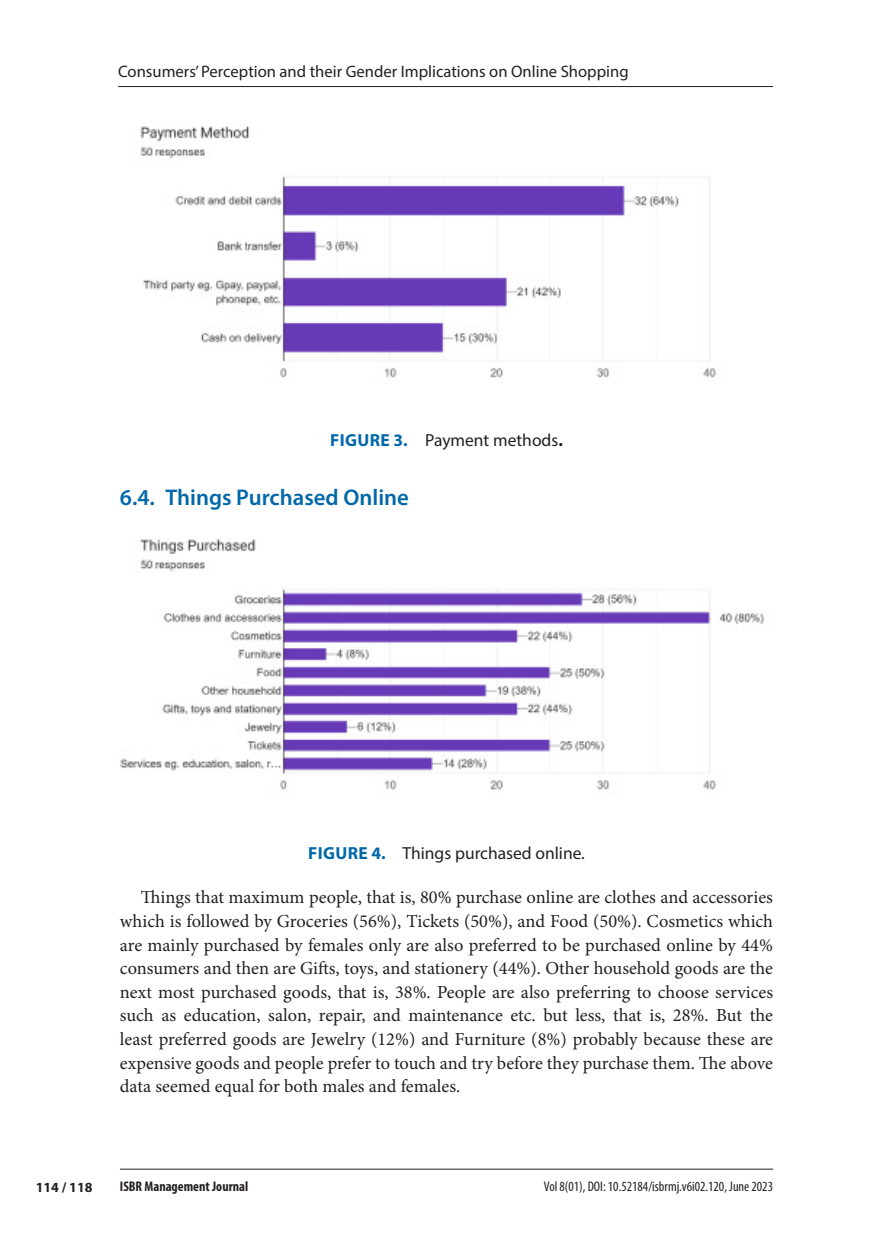
<style>
.page{position:relative;width:893px;height:1260px;background:#fff}
.page>*{position:absolute;margin:0;border:0;box-sizing:border-box;transform-origin:0 0}
.sectionb{font:600 22.75px "Myriad Pro";color:#0068a9}
.para_text{font:18.38px/23.6px "Minion Pro";color:#231f20;text-align:justify}
.figure_caption{font:17.5px "Myriad Pro";color:#231f20}
.t1{font:16.62px "Myriad Pro";color:#231f20}
.t2{font:condensed 14px "Myriad Pro";color:#231f20}
.t3{font:700 condensed 14px "Myriad Pro";color:#231f20}
.t4{font:700 14px "Myriad Pro";color:#231f20}
.s1{font-weight:700;color:#0068a9}
.s2{font-weight:700}
</style>
<div class="page">
<hr style="left:118px;top:86px;width:655px;height:1px;background:#231f20">
<hr style="left:120px;top:1168px;width:653px;height:1px;background:#231f20">
<img style="left:140px;top:126px;width:576px;height:252px">
<img style="left:120px;top:539px;width:644px;height:251px">
<p class="t1" style="left:118px;top:62px;width:512px">Consumers’ Perception and their Gender Implications on Online Shopping</p>
<p class="figure_caption" style="left:330px;top:429px;width:234px"><span class="s1">FIGURE 3.</span> Payment methods<span class="s2">.</span></p>
<p class="sectionb" style="left:120px;top:483px;width:291px">6.4. Things Purchased Online</p>
<p class="figure_caption" style="left:308px;top:842px;width:278px"><span class="s1">FIGURE 4.</span> Things purchased online.</p>
<p class="para_text" style="left:120px;top:885px;width:655px;text-indent:21px">Things that maximum people, that is, 80% purchase online are clothes and accessories which is followed by Groceries (56%), Tickets (50%), and Food (50%). Cosmetics which are mainly purchased by females only are also preferred to be purchased online by 44% consumers and then are Gifts, toys, and stationery (44%). Other household goods are the next most purchased goods, that is, 38%. People are also preferring to choose services such as education, salon, repair, and maintenance etc. but less, that is, 28%. But the least preferred goods are Jewelry (12%) and Furniture (8%) probably because these are expensive goods and people prefer to touch and try before they purchase them. The above data seemed equal for both males and females.</p>
<p class="t4" style="left:36px;top:1178px;width:58px">114 / 118</p>
<p class="t3" style="left:120px;top:1177px;width:130px">ISBR Management Journal</p>
<p class="t2" style="left:544px;top:1177px;width:231px">Vol 8(01), DOI: 10.52184/isbrmj.v6i02.120, June 2023</p>
</div>
